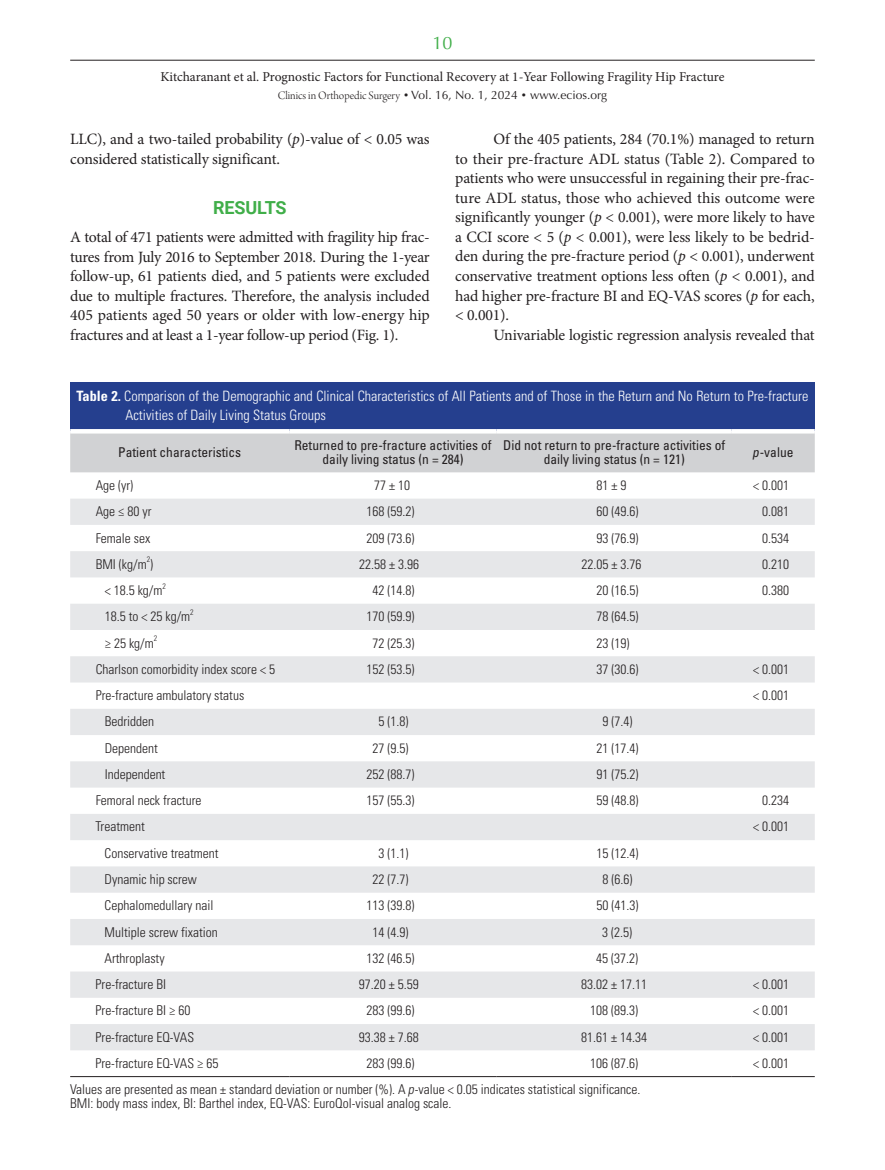
<style>
.page{position:relative;width:885px;height:1170px;background:#fff}
.page>*{position:absolute;margin:0;border:0;box-sizing:border-box;transform-origin:0 0}
.t1{font:700 18px "Roboto";letter-spacing:-.01em;color:#40ae49}
.t2{font:18px "Optima LT Std";color:#40ae49}
.t3{font:15.75px/19.5px "Minion Pro";letter-spacing:-.01em;color:#231f20;text-align:justify}
.t4{font:300 condensed 14.25px/19.5px "Univers LT Std";color:#fff}
.t5{font:300 condensed 13.5px/13.5px "Univers LT Std";color:#231f20}
.t6{font:condensed 13.5px/13.5px "Univers LT Std";color:#231f20;text-align:center}
.t7{font:13.5px "Minion Pro";letter-spacing:-.005em;color:#231f20}
.t8{font:12px "Optima LT Std";color:#231f20}
.t9{font:300 condensed 7.8px "Univers LT Std";color:#231f20}
.s1{font-family:"Arno Pro Light Display"}
.s2{font-size:9px}
.s3{font-style:italic}
.s4{font-weight:700}
</style>
<div class="page">
<hr style="left:70px;top:60px;width:744px;height:1px;background:#231f20">
<div style="left:70px;top:382px;width:744px;height:49px;background:#253f8e"></div>
<div style="left:70px;top:433px;width:744px;height:39px;background:#d1d2d4"></div>
<svg style="left:70px;top:499px;width:744px;height:551px;fill:#e6e7e9"></svg>
<hr style="left:70px;top:429px;width:219px;height:4px;background:#fff">
<hr style="left:289px;top:429px;width:207px;height:4px;background:#fff">
<hr style="left:496px;top:429px;width:235px;height:4px;background:#fff">
<hr style="left:731px;top:429px;width:83px;height:4px;background:#fff">
<hr style="left:70px;top:1076px;width:219px;height:1px;background:#231f20">
<hr style="left:289px;top:1076px;width:207px;height:1px;background:#231f20">
<hr style="left:496px;top:1076px;width:235px;height:1px;background:#231f20">
<hr style="left:731px;top:1076px;width:83px;height:1px;background:#231f20">
<h1 class="t2" style="left:432px;top:32px;width:22px">10</h1>
<p class="t7" style="left:160px;top:68px;width:565px">Kitcharanant et al. Prognostic Factors for Functional Recovery at 1-Year Following Fragility Hip Fracture</p>
<p class="t8" style="left:278px;top:88px;width:331px"><span class="s1">Clinics in Orthopedic Surgery</span> <span class="s2">•</span> Vol. 16, No. 1, 2024 <span class="s2">•</span> www.ecios.org</p>
<p class="t3" style="left:70px;top:130px;width:361px">LLC), and a two-tailed probability (<span class="s3">p</span>)-value of &lt; 0.05 was considered statistically significant.</p>
<h1 class="t1" style="left:213px;top:195px;width:75px">RESULTS</h1>
<p class="t3" style="left:70px;top:227px;width:361px">A total of 471 patients were admitted with fragility hip frac&shy;tures from July 2016 to September 2018. During the 1-year follow-up, 61 patients died, and 5 patients were excluded due to multiple fractures. Therefore, the analysis included 405 patients aged 50 years or older with low-energy hip fractures and at least a 1-year follow-up period (Fig. 1).</p>
<p class="t3" style="left:455px;top:130px;width:361px;text-indent:38px">Of the 405 patients, 284 (70.1%) managed to return to their pre-fracture ADL status (Table 2). Compared to patients who were unsuccessful in regaining their pre-frac&shy;ture ADL status, those who achieved this outcome were significantly younger (<span class="s3">p</span> &lt; 0.001), were more likely to have a CCI score &lt; 5 (<span class="s3">p</span> &lt; 0.001), were less likely to be bedrid&shy;den during the pre-fracture period (<span class="s3">p</span> &lt; 0.001), underwent conservative treatment options less often (<span class="s3">p</span> &lt; 0.001), and had higher pre-fracture BI and EQ-VAS scores (<span class="s3">p</span> for each, &lt; 0.001).</p>
<p class="t3" style="left:493px;top:325px;width:323px">Univariable logistic regression analysis revealed that</p>
<p class="t4" style="left:125px;top:386px;width:684px;text-indent:-49px"><span class="s4">Table 2.</span> Comparison of the Demographic and Clinical Characteristics of All Patients and of Those in the Return and No Return to Pre-fracture<br>Activities of Daily Living Status Groups</p>
<p class="t6" style="left:118px;top:445px;width:124px">Patient characteristics</p>
<p class="t6" style="left:294px;top:438px;width:199px">Returned to pre-fracture activities of daily living status (n = 284)</p>
<p class="t6" style="left:503px;top:438px;width:223px">Did not return to pre-fracture activities of daily living status (n = 121)</p>
<p class="t6" style="left:752px;top:445px;width:43px"><span class="s3">p</span>-value</p>
<p class="t5" style="left:96px;top:478px;width:39px">Age (yr)</p>
<p class="t5" style="left:374px;top:478px;width:37px">77 ± 10</p>
<p class="t5" style="left:596px;top:478px;width:31px">81 ± 9</p>
<p class="t5" style="left:753px;top:478px;width:37px">&lt; 0.001</p>
<p class="t5" style="left:96px;top:504px;width:57px">Age ≤ 80 yr</p>
<p class="t5" style="left:366px;top:504px;width:49px">168 (59.2)</p>
<p class="t5" style="left:596px;top:504px;width:43px">60 (49.6)</p>
<p class="t5" style="left:762px;top:504px;width:28px">0.081</p>
<p class="t5" style="left:96px;top:531px;width:56px">Female sex</p>
<p class="t5" style="left:366px;top:531px;width:49px">209 (73.6)</p>
<p class="t5" style="left:596px;top:531px;width:43px">93 (76.9)</p>
<p class="t5" style="left:762px;top:531px;width:28px">0.534</p>
<p class="t5" style="left:96px;top:557px;width:59px">BMI (kg/m )</p>
<p class="t9" style="left:147px;top:555px;width:5px">2</p>
<p class="t5" style="left:359px;top:557px;width:61px">22.58 ± 3.96</p>
<p class="t5" style="left:581px;top:557px;width:61px">22.05 ± 3.76</p>
<p class="t5" style="left:762px;top:557px;width:28px">0.210</p>
<p class="t5" style="left:105px;top:583px;width:59px">&lt; 18.5 kg/m</p>
<p class="t9" style="left:162px;top:581px;width:5px">2</p>
<p class="t5" style="left:372px;top:583px;width:43px">42 (14.8)</p>
<p class="t5" style="left:596px;top:583px;width:43px">20 (16.5)</p>
<p class="t5" style="left:762px;top:583px;width:28px">0.380</p>
<p class="t5" style="left:105px;top:609px;width:87px">18.5 to &lt; 25 kg/m</p>
<p class="t9" style="left:190px;top:607px;width:5px">2</p>
<p class="t5" style="left:366px;top:609px;width:49px">170 (59.9)</p>
<p class="t5" style="left:596px;top:609px;width:43px">78 (64.5)</p>
<p class="t5" style="left:105px;top:636px;width:51px">≥ 25 kg/m</p>
<p class="t9" style="left:154px;top:633px;width:5px">2</p>
<p class="t5" style="left:372px;top:636px;width:43px">72 (25.3)</p>
<p class="t5" style="left:596px;top:636px;width:34px">23 (19)</p>
<p class="t5" style="left:96px;top:662px;width:181px">Charlson comorbidity index score &lt; 5</p>
<p class="t5" style="left:366px;top:662px;width:49px">152 (53.5)</p>
<p class="t5" style="left:596px;top:662px;width:43px">37 (30.6)</p>
<p class="t5" style="left:753px;top:662px;width:37px">&lt; 0.001</p>
<p class="t5" style="left:96px;top:688px;width:150px">Pre-fracture ambulatory status</p>
<p class="t5" style="left:753px;top:688px;width:37px">&lt; 0.001</p>
<p class="t5" style="left:105px;top:714px;width:51px">Bedridden</p>
<p class="t5" style="left:378px;top:714px;width:31px">5 (1.8)</p>
<p class="t5" style="left:602px;top:714px;width:31px">9 (7.4)</p>
<p class="t5" style="left:105px;top:741px;width:55px">Dependent</p>
<p class="t5" style="left:372px;top:741px;width:37px">27 (9.5)</p>
<p class="t5" style="left:596px;top:741px;width:43px">21 (17.4)</p>
<p class="t5" style="left:105px;top:767px;width:62px">Independent</p>
<p class="t5" style="left:366px;top:767px;width:49px">252 (88.7)</p>
<p class="t5" style="left:596px;top:767px;width:43px">91 (75.2)</p>
<p class="t5" style="left:96px;top:793px;width:107px">Femoral neck fracture</p>
<p class="t5" style="left:366px;top:793px;width:49px">157 (55.3)</p>
<p class="t5" style="left:596px;top:793px;width:43px">59 (48.8)</p>
<p class="t5" style="left:762px;top:793px;width:28px">0.234</p>
<p class="t5" style="left:96px;top:820px;width:51px">Treatment</p>
<p class="t5" style="left:753px;top:820px;width:37px">&lt; 0.001</p>
<p class="t5" style="left:105px;top:846px;width:115px">Conservative treatment</p>
<p class="t5" style="left:378px;top:846px;width:31px">3 (1.1)</p>
<p class="t5" style="left:596px;top:846px;width:43px">15 (12.4)</p>
<p class="t5" style="left:105px;top:872px;width:94px">Dynamic hip screw</p>
<p class="t5" style="left:372px;top:872px;width:37px">22 (7.7)</p>
<p class="t5" style="left:602px;top:872px;width:31px">8 (6.6)</p>
<p class="t5" style="left:105px;top:898px;width:110px">Cephalomedullary nail</p>
<p class="t5" style="left:366px;top:898px;width:49px">113 (39.8)</p>
<p class="t5" style="left:596px;top:898px;width:43px">50 (41.3)</p>
<p class="t5" style="left:105px;top:925px;width:115px">Multiple screw fixation</p>
<p class="t5" style="left:372px;top:925px;width:37px">14 (4.9)</p>
<p class="t5" style="left:602px;top:925px;width:31px">3 (2.5)</p>
<p class="t5" style="left:105px;top:951px;width:61px">Arthroplasty</p>
<p class="t5" style="left:366px;top:951px;width:49px">132 (46.5)</p>
<p class="t5" style="left:596px;top:951px;width:43px">45 (37.2)</p>
<p class="t5" style="left:96px;top:977px;width:72px">Pre-fracture BI</p>
<p class="t5" style="left:359px;top:977px;width:61px">97.20 ± 5.59</p>
<p class="t5" style="left:581px;top:977px;width:67px">83.02 ± 17.11</p>
<p class="t5" style="left:753px;top:977px;width:37px">&lt; 0.001</p>
<p class="t5" style="left:96px;top:1003px;width:96px">Pre-fracture BI ≥ 60</p>
<p class="t5" style="left:366px;top:1003px;width:49px">283 (99.6)</p>
<p class="t5" style="left:590px;top:1003px;width:49px">108 (89.3)</p>
<p class="t5" style="left:753px;top:1003px;width:37px">&lt; 0.001</p>
<p class="t5" style="left:96px;top:1030px;width:100px">Pre-fracture EQ-VAS</p>
<p class="t5" style="left:359px;top:1030px;width:61px">93.38 ± 7.68</p>
<p class="t5" style="left:581px;top:1030px;width:67px">81.61 ± 14.34</p>
<p class="t5" style="left:753px;top:1030px;width:37px">&lt; 0.001</p>
<p class="t5" style="left:96px;top:1056px;width:124px">Pre-fracture EQ-VAS ≥ 65</p>
<p class="t5" style="left:366px;top:1056px;width:49px">283 (99.6)</p>
<p class="t5" style="left:590px;top:1056px;width:49px">106 (87.6)</p>
<p class="t5" style="left:753px;top:1056px;width:37px">&lt; 0.001</p>
<p class="t5" style="left:70px;top:1082px;width:572px">Values are presented as mean ± standard deviation or number (%). A <span class="s3">p</span>-value &lt; 0.05 indicates statistical significance.<br>BMI: body mass index, BI: Barthel index, EQ-VAS: EuroQol-visual analog scale.</p>
</div>
